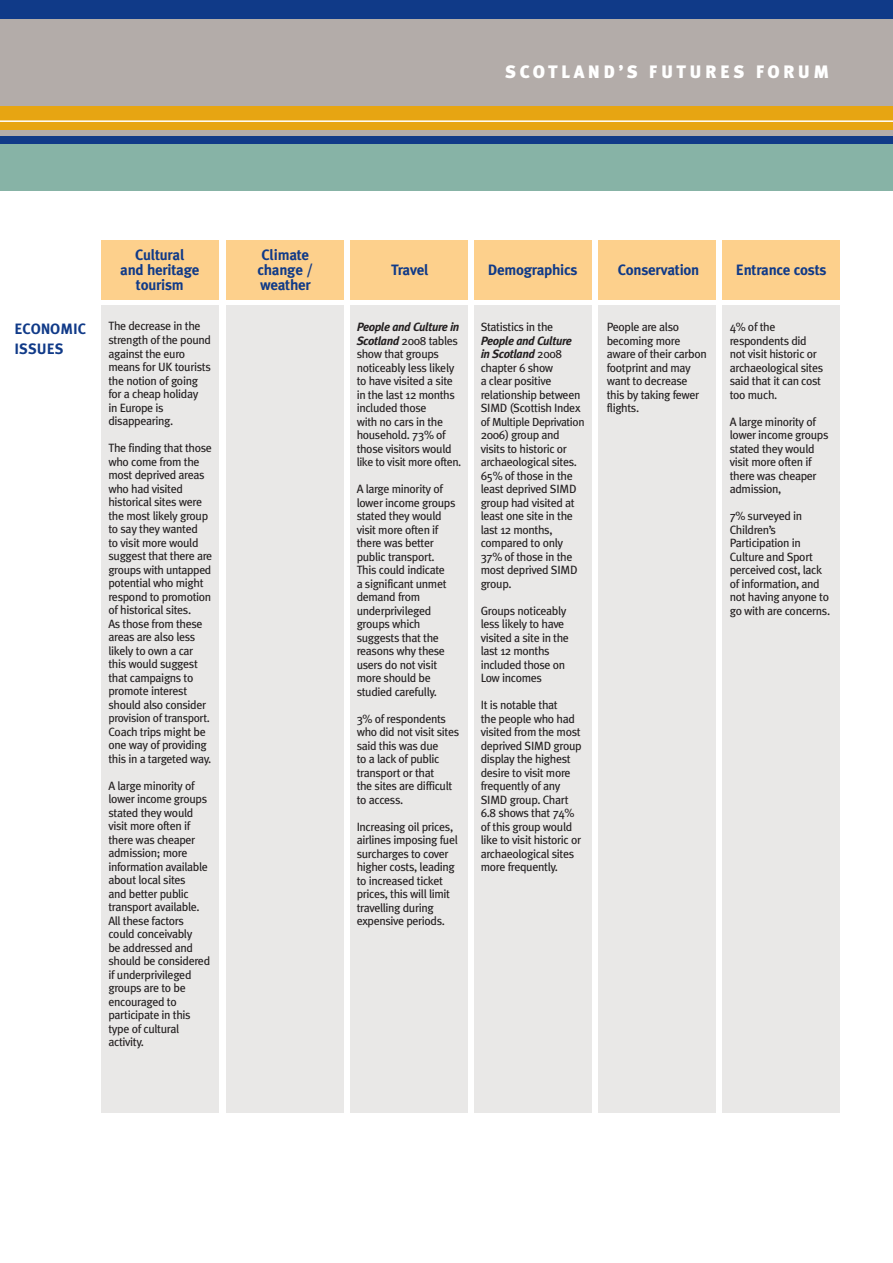
<style>
.page{position:relative;width:893px;height:1263px;background:#fff}
.page>*{position:absolute;margin:0;border:0;box-sizing:border-box;transform-origin:0 0}
.t1{font:900 18px "Meta Plus";letter-spacing:.19em;color:#fff}
.t2{font:700 15px/15px "Meta Plus";letter-spacing:-.015em;color:#103a88}
.t3{font:12px/13.5px "Meta Plus";letter-spacing:-.03em;color:#231f20}
.t4{font:11.85px "Meta Plus";letter-spacing:-.035em;color:#231f20}
.t5{font:11.7px "Meta Plus";letter-spacing:-.04em;color:#231f20}
.s1{font-weight:700;font-style:italic}
</style>
<div class="page">
<div style="left:102px;top:306px;width:117px;height:806px;background:#e9e8e7"></div>
<div style="left:226px;top:306px;width:117px;height:806px;background:#e9e8e7"></div>
<div style="left:350px;top:306px;width:118px;height:806px;background:#e9e8e7"></div>
<div style="left:474px;top:306px;width:118px;height:806px;background:#e9e8e7"></div>
<div style="left:598px;top:306px;width:118px;height:806px;background:#e9e8e7"></div>
<div style="left:723px;top:306px;width:117px;height:806px;background:#e9e8e7"></div>
<div style="left:102px;top:240px;width:117px;height:60px;background:#fdd08c"></div>
<div style="left:226px;top:240px;width:117px;height:60px;background:#fdd08c"></div>
<div style="left:350px;top:240px;width:118px;height:60px;background:#fdd08c"></div>
<div style="left:474px;top:240px;width:118px;height:60px;background:#fdd08c"></div>
<div style="left:598px;top:240px;width:118px;height:60px;background:#fdd08c"></div>
<div style="left:723px;top:240px;width:117px;height:60px;background:#fdd08c"></div>
<div style="left:0;top:136px;width:893px;height:9px;background:#103a88"></div>
<div style="left:0;top:145px;width:893px;height:46px;background:#87b3a6"></div>
<div style="left:0;top:19px;width:893px;height:117px;background:#b3aca9"></div>
<div style="left:0;top:106px;width:893px;height:24px;background:#e7a512"></div>
<hr style="left:0;top:120px;width:893px;height:2px;background:#fff">
<div style="left:0;top:0;width:893px;height:19px;background:#103a88"></div>
<h1 class="t1" style="left:505px;top:61px;width:325px">SCOTLAND’S FUTURES FORUM</h1>
<p class="t2" style="left:120px;top:247px;width:81px;text-align:center">Cultural<br>and heritage tourism</p>
<p class="t2" style="left:257px;top:247px;width:57px">Climate change / weather</p>
<p class="t2" style="left:15px;top:319px;width:73px;line-height:19.5px">ECONOMIC<br>ISSUES</p>
<p class="t3" style="left:108px;top:320px;width:104px">The decrease in the strength of the pound against the euro means for UK tourists the notion of going for a cheap holiday<br>in Europe is disappearing.</p>
<p class="t3" style="left:108px;top:441px;width:105px">The finding that those who come from the most deprived areas who had visited historical sites were the most likely group to say they wanted<br>to visit more would suggest that there are</p>
<p class="t4" style="left:108px;top:562px;width:105px">groups with untapped</p>
<p class="t3" style="left:108px;top:576px;width:104px">potential who might respond to promotion of historical sites.<br>As those from these areas are also less likely to own a car this would suggest that campaigns to promote interest should also consider</p>
<p class="t5" style="left:108px;top:711px;width:103px">provision of transport.</p>
<p class="t3" style="left:108px;top:725px;width:104px">Coach trips might be one way of providing this in a targeted way.</p>
<p class="t3" style="left:108px;top:779px;width:103px">A large minority of lower income groups stated they would visit more often if there was cheaper admission; more information available about local sites<br>and better public transport available.<br>All these factors could conceivably<br>be addressed and should be considered if underprivileged groups are to be encouraged to participate in this type of cultural activity.</p>
<p class="t2" style="left:391px;top:263px;width:39px">Travel</p>
<p class="t2" style="left:488px;top:263px;width:91px">Demographics</p>
<p class="t2" style="left:618px;top:263px;width:83px">Conservation</p>
<p class="t2" style="left:736px;top:263px;width:92px">Entrance costs</p>
<p class="t3" style="left:357px;top:320px;width:104px"><span class="s1">People and Culture in<br>Scotland</span> 2008 tables show that groups noticeably less likely to have visited a site in the last 12 months included those<br>with no cars in the household. 73% of those visitors would</p>
<p class="t4" style="left:357px;top:455px;width:106px">like to visit more often.</p>
<p class="t3" style="left:357px;top:482px;width:100px">A large minority of lower income groups stated they would visit more often if there was better public transport.<br>This could indicate<br>a significant unmet demand from underprivileged groups which suggests that the reasons why these users do not visit more should be studied carefully.</p>
<p class="t3" style="left:357px;top:712px;width:104px">3% of respondents who did not visit sites said this was due<br>to a lack of public transport or that<br>the sites are difficult to access.</p>
<p class="t3" style="left:357px;top:820px;width:103px">Increasing oil prices, airlines imposing fuel surcharges to cover higher costs, leading to increased ticket prices, this will limit travelling during expensive periods.</p>
<p class="t3" style="left:481px;top:320px;width:74px">Statistics in the</p>
<p class="t3" style="left:481px;top:334px;width:101px"><span class="s1">People and Culture in Scotland</span> 2008 chapter 6 show<br>a clear positive relationship between<br>SIMD (Scottish Index</p>
<p class="t5" style="left:481px;top:415px;width:105px">of Multiple Deprivation</p>
<p class="t3" style="left:481px;top:428px;width:98px">2006) group and visits to historic or archaeological sites.<br>65% of those in the least deprived SIMD group had visited at least one site in the last 12 months, compared to only<br>37% of those in the most deprived SIMD group.</p>
<p class="t3" style="left:481px;top:604px;width:90px">Groups noticeably less likely to have visited a site in the last 12 months included those on<br>Low incomes</p>
<p class="t3" style="left:481px;top:698px;width:103px">It is notable that<br>the people who had visited from the most deprived SIMD group display the highest desire to visit more frequently of any<br>SIMD group. Chart<br>6.8 shows that 74% of this group would like to visit historic or archaeological sites more frequently.</p>
<p class="t3" style="left:607px;top:320px;width:102px">People are also becoming more aware of their carbon footprint and may want to decrease this by taking fewer flights.</p>
<p class="t3" style="left:730px;top:320px;width:95px">4% of the respondents did not visit historic or archaeological sites said that it can cost too much.</p>
<p class="t3" style="left:730px;top:415px;width:100px">A large minority of lower income groups stated they would visit more often if there was cheaper admission,</p>
<p class="t3" style="left:730px;top:509px;width:102px">7% surveyed in<br>Children’s<br>Participation in<br>Culture and Sport perceived cost, lack of information, and not having anyone to go with are concerns.</p>
</div>
